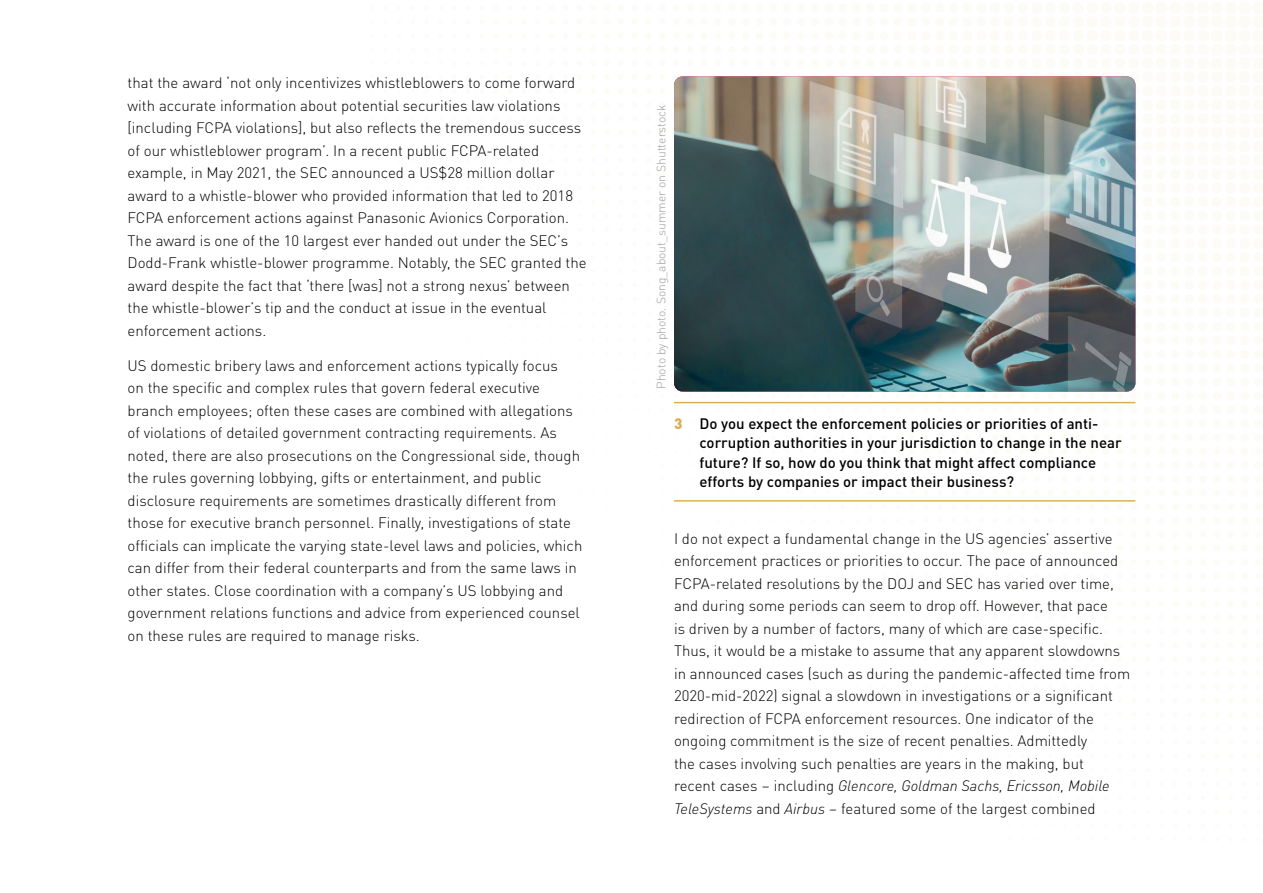
<style>
.page{position:relative;width:1263px;height:893px;background:#fff}
.page>*{position:absolute;margin:0;border:0;box-sizing:border-box;transform-origin:0 0}
.t1{font:300 15px/22.5px "DIN Pro";color:#000}
.t2{font:500 15px/19.5px "DIN Pro";color:#000}
.t3{font:300 12px "DIN Pro";color:#9d9d9c}
.s1{font-weight:900;color:#d9ae56}
.s2{font-style:italic}
</style>
<div class="page">
<hr style="left:674px;top:402px;width:461px;height:1px;background:#d9ae56">
<hr style="left:674px;top:500px;width:461px;height:2px;background:#d9ae56">
<img style="left:674px;top:76px;width:461px;height:316px">
<p class="t1" style="left:128px;top:71px;width:461px">that the award ‘not only incentivizes whistleblowers to come forward with accurate information about potential securities law violations [including FCPA violations], but also reflects the tremendous success of our whistleblower program’. In a recent public FCPA-related example, in May 2021, the SEC announced a US$28 million dollar award to a whistle-blower who provided information that led to 2018<br>FCPA enforcement actions against Panasonic Avionics Corporation.<br>The award is one of the 10 largest ever handed out under the SEC’s Dodd-Frank whistle-blower programme. Notably, the SEC granted the award despite the fact that ‘there [was] not a strong nexus’ between the whistle-blower’s tip and the conduct at issue in the eventual enforcement actions.</p>
<p class="t1" style="left:128px;top:353px;width:456px">US domestic bribery laws and enforcement actions typically focus<br>on the specific and complex rules that govern federal executive branch employees; often these cases are combined with allegations of violations of detailed government contracting requirements. As noted, there are also prosecutions on the Congressional side, though the rules governing lobbying, gifts or entertainment, and public disclosure requirements are sometimes drastically different from those for executive branch personnel. Finally, investigations of state officials can implicate the varying state-level laws and policies, which can differ from their federal counterparts and from the same laws in other states. Close coordination with a company’s US lobbying and government relations functions and advice from experienced counsel on these rules are required to manage risks.</p>
<p class="t3" style="left:652px;top:389px;width:286px;rotate:-90deg">Photo by photo. Song_about_summer on Shutterstock</p>
<p class="t2" style="left:699px;top:413px;width:424px;text-indent:-26px"><span class="s1">3</span> Do you expect the enforcement policies or priorities of anti&shy;corruption authorities in your jurisdiction to change in the near future? If so, how do you think that might affect compliance efforts by companies or impact their business?</p>
<p class="t1" style="left:674px;top:526px;width:458px">I do not expect a fundamental change in the US agencies’ assertive enforcement practices or priorities to occur. The pace of announced FCPA-related resolutions by the DOJ and SEC has varied over time, and during some periods can seem to drop off. However, that pace<br>is driven by a number of factors, many of which are case-specific.<br>Thus, it would be a mistake to assume that any apparent slowdowns in announced cases (such as during the pandemic-affected time from 2020-mid-2022) signal a slowdown in investigations or a significant redirection of FCPA enforcement resources. One indicator of the ongoing commitment is the size of recent penalties. Admittedly<br>the cases involving such penalties are years in the making, but<br>recent cases – including <span class="s2">Glencore, Goldman Sachs, Ericsson, Mobile TeleSystems</span> and <span class="s2">Airbus</span> – featured some of the largest combined</p>
</div>
